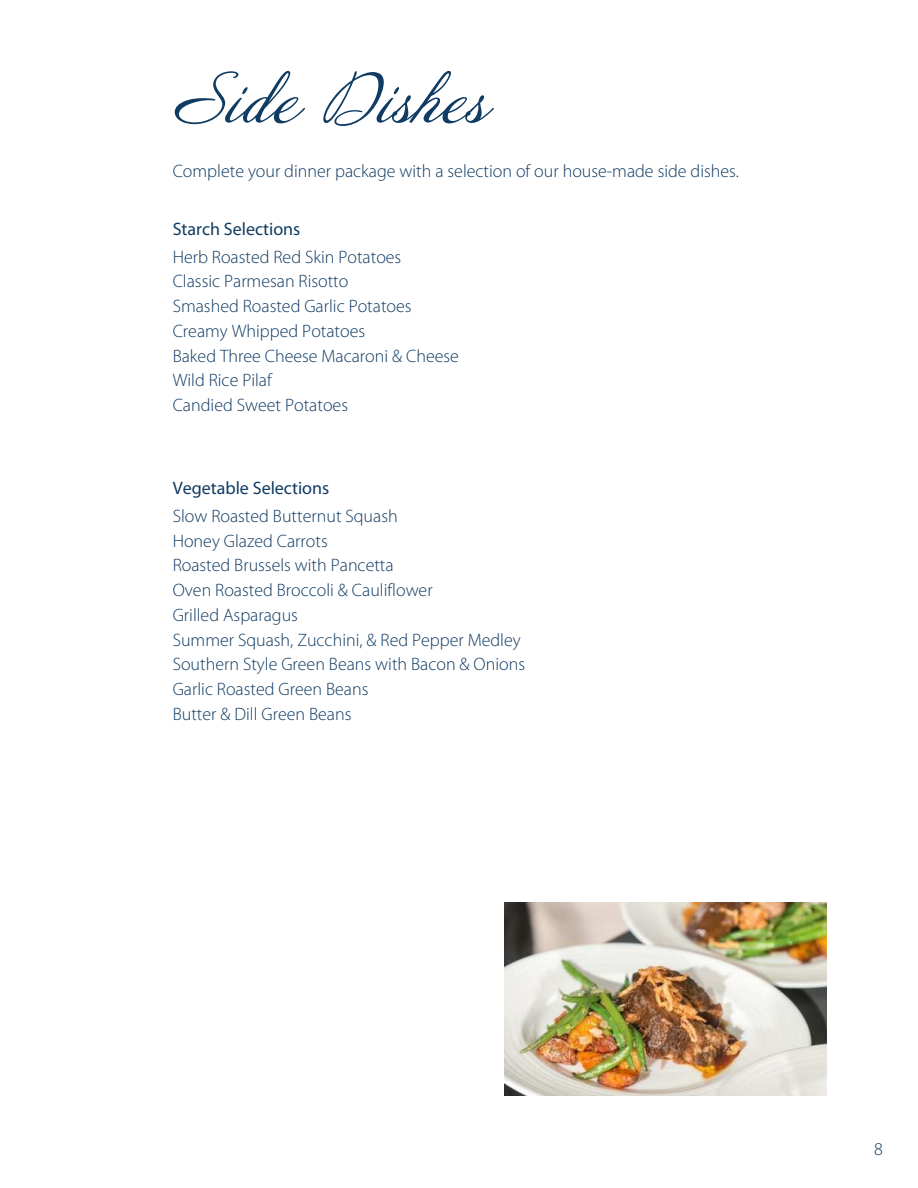
<style>
.page{position:relative;width:918px;height:1188px;background:#fff}
.page>*{position:absolute;margin:0;border:0;box-sizing:border-box;transform-origin:0 0}
.t1{font:63px "Annabelle";color:#103b63}
.t2{font:300 18px/24.8px "Myriad Pro";color:#103b63}
.t3{font:18px "Myriad Pro";color:#103b63}
</style>
<div class="page">
<img style="left:504px;top:902px;width:322px;height:194px">
<h1 class="t1" style="left:173px;top:60px;width:316px">Side Dishes</h1>
<p class="t2" style="left:173px;top:158px;width:568px">Complete your dinner package with a selection of our house-made side dishes.</p>
<p class="t3" style="left:173px;top:217px;width:129px">Starch Selections</p>
<p class="t2" style="left:173px;top:244px;width:288px">Herb Roasted Red Skin Potatoes<br>Classic Parmesan Risotto<br>Smashed Roasted Garlic Potatoes<br>Creamy Whipped Potatoes<br>Baked Three Cheese Macaroni &amp; Cheese<br>Wild Rice Pilaf<br>Candied Sweet Potatoes</p>
<p class="t3" style="left:173px;top:477px;width:158px">Vegetable Selections</p>
<p class="t2" style="left:173px;top:503px;width:354px">Slow Roasted Butternut Squash<br>Honey Glazed Carrots<br>Roasted Brussels with Pancetta<br>Oven Roasted Broccoli &amp; Cauliflower<br>Grilled Asparagus<br>Summer Squash, Zucchini, &amp; Red Pepper Medley<br>Southern Style Green Beans with Bacon &amp; Onions<br>Garlic Roasted Green Beans<br>Butter &amp; Dill Green Beans</p>
<p class="t2" style="left:874px;top:1137px;width:10px">8</p>
</div>
